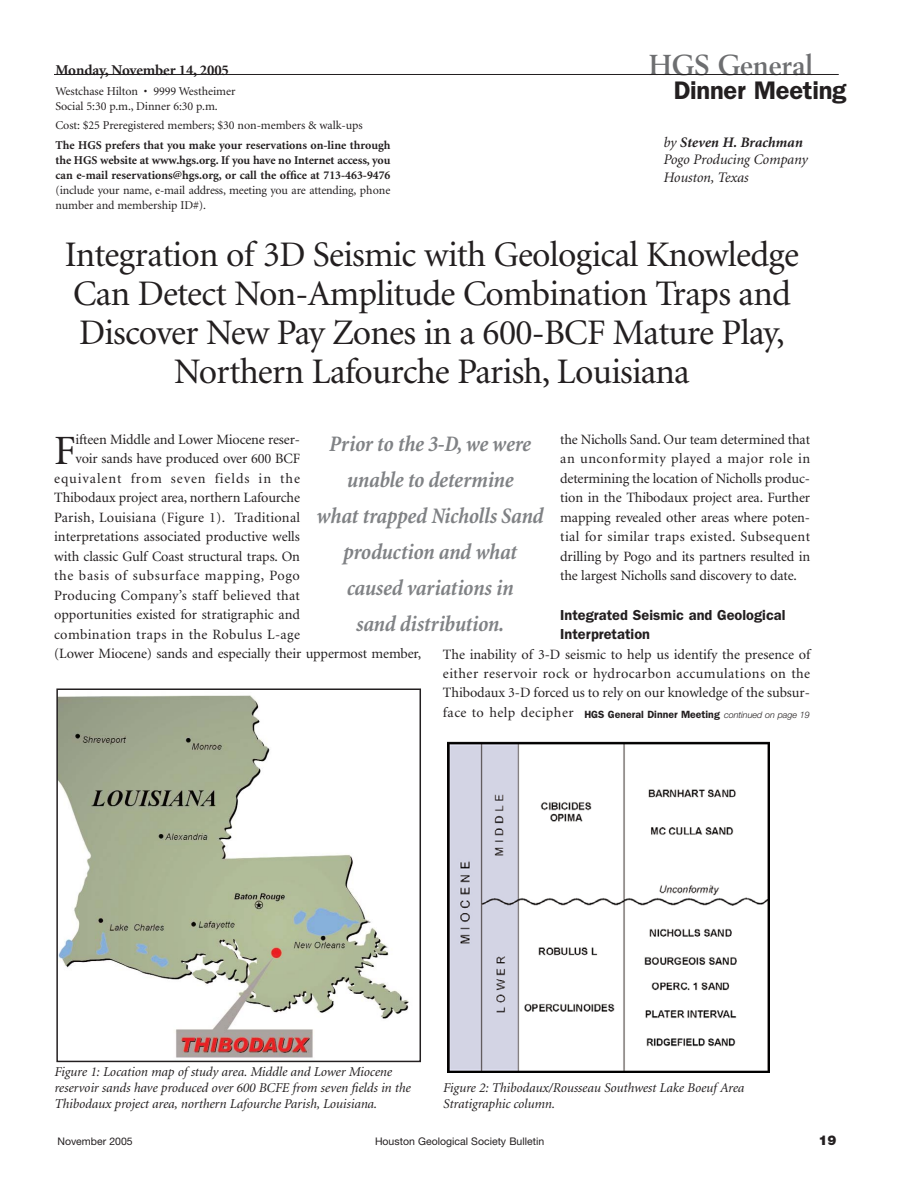
<style>
.page{position:relative;width:918px;height:1188px;background:#fff}
.page>*{position:absolute;margin:0;border:0;box-sizing:border-box;transform-origin:0 0}
.t1{font:41.7px "Minion";color:#231f20}
.t2{font:36px/39px "Minion";letter-spacing:-.02em;color:#231f20;text-align:center}
.t3{font:700 28.5px "Berling";color:#6d6e70;scale:.95 1}
.t4{font:600 25.5px "Franklin Gothic";letter-spacing:-.01em;color:#231f20}
.t5{font:italic 700 condensed 22.5px/36px "Minion";letter-spacing:-.015em;color:#808285;text-align:center}
.t6{font:700 15px "Minion";letter-spacing:-.005em;color:#231f20}
.t7{font:italic 14.55px/17.4px "Minion";letter-spacing:-.005em;color:#231f20}
.t8{font:600 14.55px/19.5px "Franklin Gothic";color:#231f20}
.t9{font:14.25px/19.5px "Minion";letter-spacing:-.005em;color:#231f20;text-align:justify}
.t10{font:14.25px "Minion";letter-spacing:.015em;color:#231f20}
.t11{font:14.25px "Minion";letter-spacing:.02em;color:#231f20}
.t12{font:14.25px "Minion";letter-spacing:.025em;color:#231f20}
.t13{font:14.25px "Minion";letter-spacing:.05em;color:#231f20}
.t14{font:14.25px "Minion";letter-spacing:.065em;color:#231f20}
.t15{font:italic 13.5px/16.2px "Minion";letter-spacing:-.005em;color:#231f20}
.t16{font:900 13.5px "Helvetica Neue";color:#231f20}
.t17{font:12px/15px "Minion";letter-spacing:-.005em;color:#231f20}
.t18{font:700 12px/15px "Minion";color:#231f20;text-align:justify}
.t19{font:10.5px "Helvetica Neue";color:#231f20}
.t20{font:600 10.5px "Franklin Gothic";color:#231f20}
.s1{font-weight:700}
.s2{font-family:"Helvetica Neue";font-weight:300;font-style:italic;font-size:9px}
</style>
<div class="page">
<img style="left:59px;top:695px;width:350px;height:363px">
<div style="left:56px;top:688px;width:365px;height:374px;border:2px solid #231f20"></div>
<hr style="left:54px;top:74px;width:785px;height:1px;background:#231f20">
<img style="left:447px;top:741px;width:323px;height:331px">
<p class="t6" style="left:56px;top:65px;width:175px">Monday, November 14, 2005</p>
<p class="t17" style="left:56px;top:84px;width:181px">Westchase Hilton • 9999 Westheimer<br>Social 5:30 p.m., Dinner 6:30 p.m.</p>
<p class="t17" style="left:56px;top:119px;width:309px">Cost: $25 Preregistered members; $30 non-members &amp; walk-ups</p>
<p class="t18" style="left:56px;top:138px;width:337px">The HGS prefers that you make your reservations on-line through the HGS website at www.hgs.org. If you have no Internet access, you can e-mail reservations@hgs.org, or call the office at 713-463-9476</p>
<p class="t17" style="left:56px;top:183px;width:337px">(include your name, e-mail address, meeting you are attending, phone number and membership ID#).</p>
<h3 class="t3" style="left:649px;top:53px;width:174px">HGS General</h3>
<h3 class="t4" style="left:674px;top:81px;width:174px">Dinner Meeting</h3>
<p class="t7" style="left:663px;top:135px;width:146px">by <span class="s1">Steven H. Brachman<br></span>Pogo Producing Company<br>Houston, Texas</p>
<h2 class="t2" style="left:65px;top:238px;width:736px">Integration of 3D Seismic with Geological Knowledge Can Detect Non-Amplitude Combination Traps and Discover New Pay Zones in a 600-BCF Mature Play, Northern Lafourche Parish, Louisiana</h2>
<p class="t9" style="left:560px;top:431px;width:251px">the Nicholls Sand. Our team determined that an unconformity played a major role in determining the location of Nicholls produc&shy;tion in the Thibodaux project area. Further mapping revealed other areas where poten&shy;tial for similar traps existed. Subsequent drilling by Pogo and its partners resulted in the largest Nicholls sand discovery to date.</p>
<p class="t8" style="left:560px;top:606px;width:227px">Integrated Seismic and Geological<br>Interpretation</p>
<p class="t9" style="left:443px;top:645px;width:369px">The inability of 3-D seismic to help us identify the presence of either reservoir rock or hydrocarbon accumulations on the Thibodaux 3-D forced us to rely on our knowledge of the subsur&shy;face to help decipher</p>
<h1 class="t1" style="left:54px;top:434px;width:23px">F</h1>
<p class="t9" style="left:76px;top:431px;width:226px">ifteen Middle and Lower Miocene reser-</p>
<h3 class="t5" style="left:317px;top:427px;width:228px">Prior to the 3-D, we were unable to determine<br>what trapped Nicholls Sand production and what caused variations in<br>sand distribution.</h3>
<p class="t9" style="left:76px;top:450px;width:226px">voir sands have produced over 600 BCF</p>
<p class="t14" style="left:54px;top:473px;width:247px">equivalent from seven fields in the</p>
<p class="t9" style="left:54px;top:489px;width:247px">Thibodaux project area, northern Lafourche</p>
<p class="t10" style="left:54px;top:512px;width:247px">Parish, Louisiana (Figure 1). Traditional</p>
<p class="t9" style="left:54px;top:528px;width:247px">interpretations associated productive wells</p>
<p class="t9" style="left:54px;top:548px;width:247px">with classic Gulf Coast structural traps. On</p>
<p class="t13" style="left:54px;top:570px;width:247px">the basis of subsurface mapping, Pogo</p>
<p class="t11" style="left:54px;top:590px;width:247px">Producing Company’s staff believed that</p>
<p class="t9" style="left:54px;top:606px;width:247px">opportunities existed for stratigraphic and</p>
<p class="t12" style="left:54px;top:629px;width:247px">combination traps in the Robulus L-age</p>
<p class="t9" style="left:54px;top:645px;width:369px">(Lower Miocene) sands and especially their uppermost member,</p>
<p class="t20" style="left:584px;top:711px;width:227px">HGS General Dinner Meeting <span class="s2">continued on page 19</span></p>
<p class="t15" style="left:54px;top:1065px;width:358px">Figure 1: Location map of study area. Middle and Lower Miocene reservoir sands have produced over 600 BCFE from seven fields in the<br>Thibodaux project area, northern Lafourche Parish, Louisiana.</p>
<p class="t15" style="left:443px;top:1080px;width:303px">Figure 2: Thibodaux/Rousseau Southwest Lake Boeuf Area<br>Stratigraphic column.</p>
<p class="t19" style="left:57px;top:1138px;width:77px">November 2005</p>
<p class="t19" style="left:375px;top:1138px;width:171px">Houston Geological Society Bulletin</p>
<p class="t16" style="left:819px;top:1135px;width:19px">19</p>
</div>
